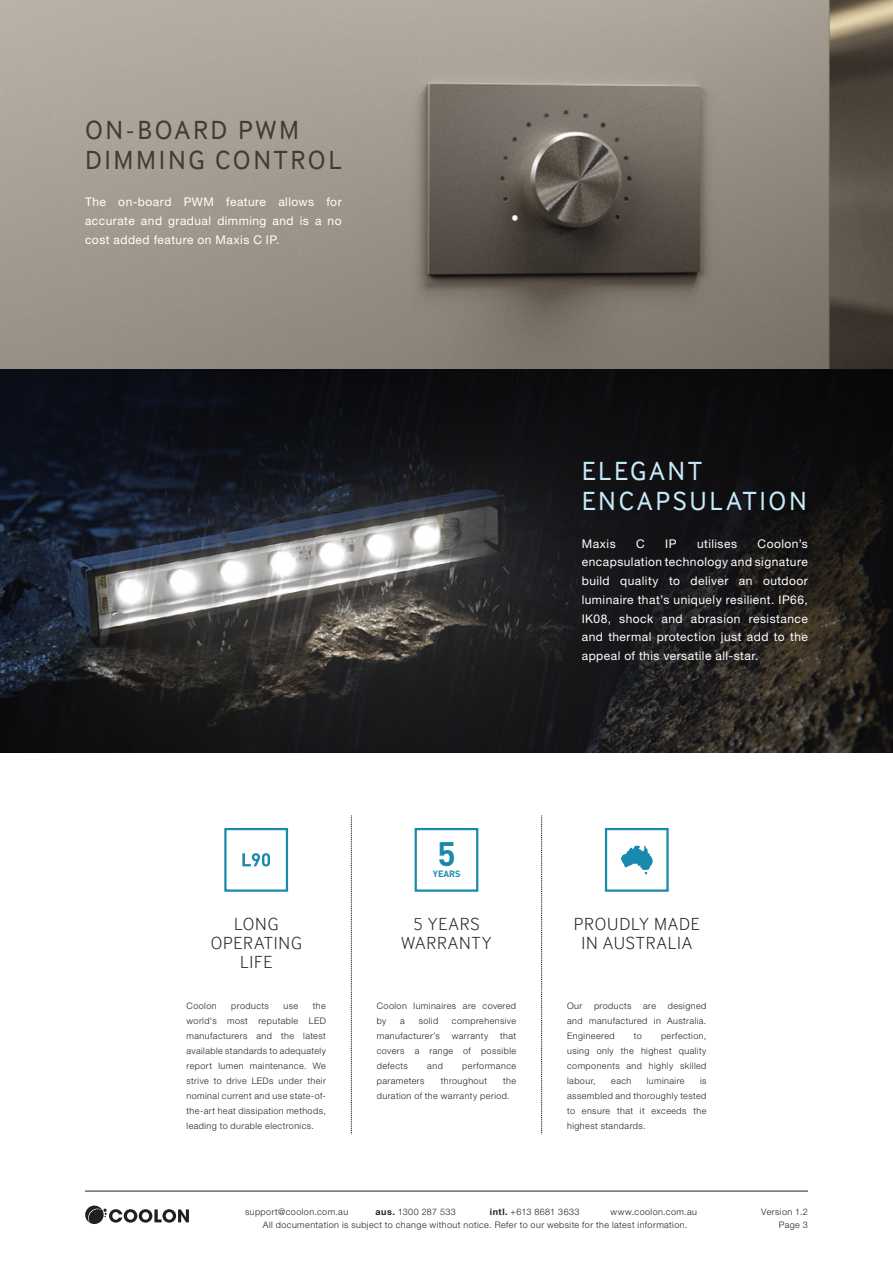
<style>
.page{position:relative;width:893px;height:1263px;background:#fff}
.page>*{position:absolute;margin:0;border:0;box-sizing:border-box;transform-origin:0 0}
.t1{font:700 33.6px "DIN Pro";color:#1a89ae}
.key_-_headings{font:27px/30px "Inter Face";letter-spacing:.1em;color:#413a38}
.key_-_headings-2{font:27px/30px "Inter Face";letter-spacing:.1em;color:#c6eafa}
.t2{font:300 18px/18.8px "Inter Face";letter-spacing:.055em;color:#231f20;text-align:center}
.key_-_bodycopy{font:12px/18.8px "Helvetica Neue LT Std";letter-spacing:.04em;color:#fff;text-align:justify}
.bodycopy{font:300 9px/15px "Helvetica Neue LT Std";letter-spacing:.05em;color:#231f20;text-align:justify}
.t3{font:700 9px "DIN Pro";color:#1a89ae}
.s1{font-weight:700}
</style>
<div class="page">
<svg style="left:85px;top:1205px;width:104px;height:19px"></svg>
<hr style="left:85px;top:1191px;width:723px;height:1px;background:#231f20">
<img style="left:0;top:0;width:893px;height:370px">
<svg style="left:351px;top:815px;width:1px;height:320px"></svg>
<svg style="left:541px;top:815px;width:1px;height:320px"></svg>
<div style="left:224px;top:828px;width:64px;height:64px;border:2px solid #1a89ae"></div>
<svg style="left:242px;top:853px;width:28px;height:13px"></svg>
<div style="left:415px;top:828px;width:63px;height:64px;border:2px solid #1a89ae"></div>
<div style="left:605px;top:828px;width:64px;height:64px;border:2px solid #1a89ae"></div>
<svg style="left:621px;top:845px;width:32px;height:30px"></svg>
<svg style="left:0;top:370px;width:893px;height:383px;background:#252628"></svg>
<p class="key_-_headings" style="left:85px;top:115px;width:258px">ON-BOARD PWM<br>DIMMING CONTROL</p>
<p class="key_-_bodycopy" style="left:85px;top:192px;width:258px">The on-board PWM feature allows for accurate and gradual dimming and is a no cost added feature on Maxis C IP.</p>
<h1 class="t1" style="left:438px;top:831px;width:20px">5</h1>
<p class="t3" style="left:433px;top:868px;width:29px">YEARS</p>
<p class="key_-_headings-2" style="left:582px;top:456px;width:227px">ELEGANT<br>ENCAPSULATION</p>
<p class="key_-_bodycopy" style="left:582px;top:534px;width:35px">Maxis</p>
<p class="key_-_bodycopy" style="left:636px;top:534px;width:10px">C</p>
<p class="key_-_bodycopy" style="left:665px;top:534px;width:13px">IP</p>
<p class="key_-_bodycopy" style="left:697px;top:534px;width:42px">utilises</p>
<p class="key_-_bodycopy" style="left:582px;top:534px;width:228px;text-indent:176px">Coolon’s encapsulation technology and signature build quality to deliver an outdoor luminaire that’s uniquely resilient. IP66, IK08, shock and abrasion resistance and thermal protection just add to the appeal of this versatile all-star.</p>
<p class="t2" style="left:211px;top:915px;width:92px">LONG<br>OPERATING<br>LIFE</p>
<p class="t2" style="left:402px;top:915px;width:91px">5 YEARS<br>WARRANTY</p>
<p class="t2" style="left:574px;top:915px;width:127px">PROUDLY MADE<br>IN AUSTRALIA</p>
<p class="bodycopy" style="left:187px;top:998px;width:32px">Coolon</p>
<p class="bodycopy" style="left:231px;top:998px;width:39px">products</p>
<p class="bodycopy" style="left:283px;top:998px;width:16px">use</p>
<p class="bodycopy" style="left:187px;top:998px;width:141px;text-indent:126px">the world's most reputable LED manufacturers and the latest available standards to adequately report lumen maintenance. We strive to drive LEDs under their nominal current and use state-of&shy;the-art heat dissipation methods, leading to durable electronics.</p>
<p class="bodycopy" style="left:377px;top:998px;width:141px">Coolon luminaires are covered by</p>
<p class="bodycopy" style="left:567px;top:998px;width:17px">Our</p>
<p class="bodycopy" style="left:594px;top:998px;width:39px">products</p>
<p class="bodycopy" style="left:643px;top:998px;width:14px">are</p>
<p class="bodycopy" style="left:567px;top:998px;width:141px;text-indent:101px">designed and manufactured in Australia.<br>Engineered</p>
<p class="bodycopy" style="left:400px;top:1013px;width:6px">a</p>
<p class="bodycopy" style="left:419px;top:1013px;width:21px">solid</p>
<p class="bodycopy" style="left:452px;top:1013px;width:66px">comprehensive</p>
<p class="bodycopy" style="left:377px;top:1028px;width:65px">manufacturer’s</p>
<p class="bodycopy" style="left:452px;top:1028px;width:38px">warranty</p>
<p class="bodycopy" style="left:377px;top:1028px;width:141px;text-indent:123px">that covers a range of possible defects</p>
<p class="bodycopy" style="left:567px;top:1028px;width:141px;text-indent:94px">perfection, using only the highest quality components and highly skilled labour,</p>
<p class="bodycopy" style="left:634px;top:1028px;width:9px">to</p>
<p class="bodycopy" style="left:427px;top:1058px;width:17px">and</p>
<p class="bodycopy" style="left:462px;top:1058px;width:55px">performance</p>
<p class="bodycopy" style="left:377px;top:1073px;width:141px;text-indent:126px">the duration of the warranty period.</p>
<p class="bodycopy" style="left:377px;top:1073px;width:49px">parameters</p>
<p class="bodycopy" style="left:441px;top:1073px;width:48px">throughout</p>
<p class="bodycopy" style="left:567px;top:1073px;width:141px;text-indent:133px">is assembled and thoroughly tested to ensure that it exceeds the highest standards.</p>
<p class="bodycopy" style="left:611px;top:1073px;width:22px">each</p>
<p class="bodycopy" style="left:647px;top:1073px;width:39px">luminaire</p>
<p class="bodycopy" style="left:245px;top:1204px;width:105px">support@coolon.com.au</p>
<p class="bodycopy" style="left:375px;top:1204px;width:82px"><span class="s1">aus.</span> 1300 287 533</p>
<p class="bodycopy" style="left:490px;top:1204px;width:91px"><span class="s1">intl.</span> +613 8681 3633</p>
<p class="bodycopy" style="left:263px;top:1205px;width:435px;line-height:12.8px;text-indent:348px">www.coolon.com.au<br>All documentation is subject to change without notice. Refer to our website for the latest information.</p>
<p class="bodycopy" style="left:761px;top:1205px;width:48px;line-height:12.8px;text-align:right">Version 1.2<br>Page 3</p>
</div>
